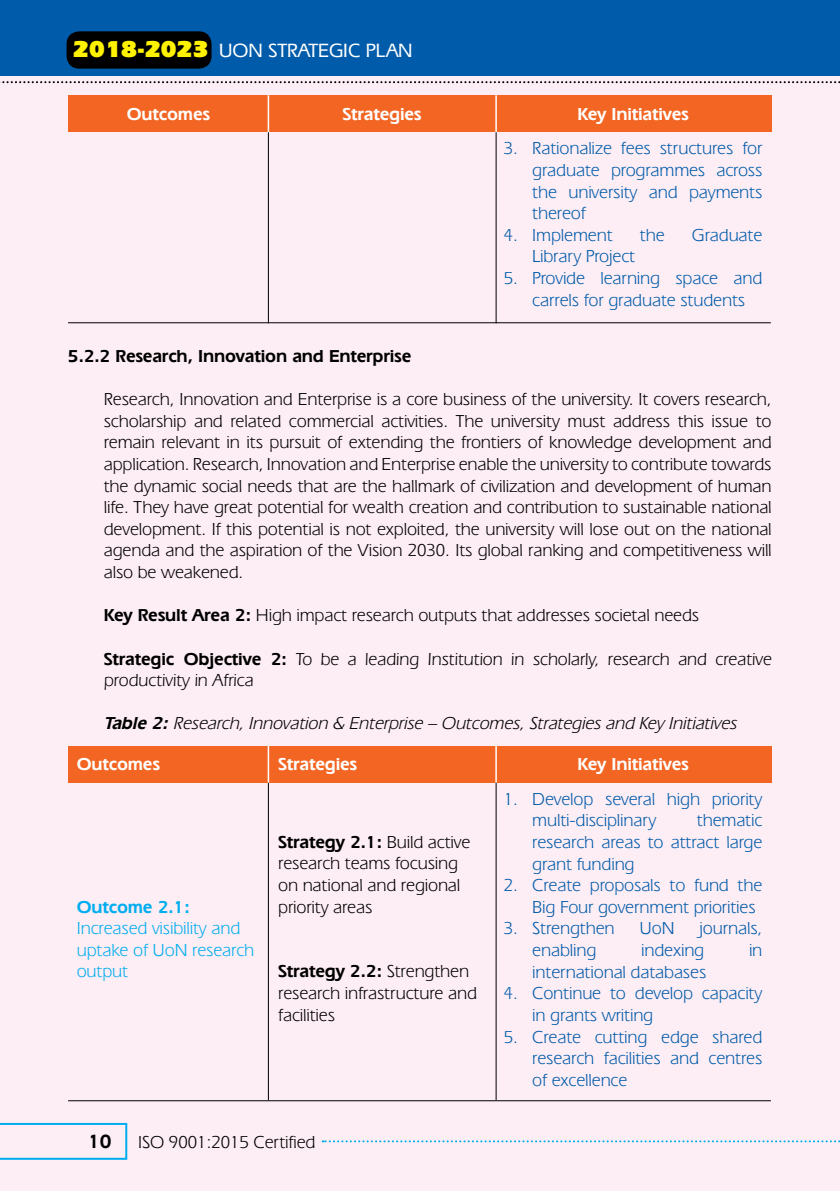
<style>
.page{position:relative;width:840px;height:1191px;background:#fff}
.page>*{position:absolute;margin:0;border:0;box-sizing:border-box;transform-origin:0 0}
.t1{font:900 24px "Eras IT Cby BT";color:#fff200}
.t2{font:500 20px "Eras IT Cby BT";color:#fff}
.t3{font:600 20px "Eras IT Cby BT";color:#000}
.t4{font:18px/21.6px "Eras IT Cby BT";color:#000}
.t5{font:18px/21.6px "Eras IT Cby BT";color:#005baa}
.t6{font:italic 18px "Eras IT Cby BT";color:#000}
.t7{font:600 18px "Eras IT Cby BT";color:#fff}
.t8{font:18px/21.6px "Eras IT Cby BT";color:#00aeef}
.t9{font:600 18px "Eras IT Cby BT";color:#000}
.t10{font:600 18px "Eras IT Cby BT";color:#00aeef}
.s1{font-weight:600}
</style>
<div class="page">
<div style="left:0;top:63px;width:839px;height:1128px;background:#fdedf4"></div>
<div style="left:0;top:0;width:839px;height:76px;background:#005baa"></div>
<svg style="left:0;top:1123px;width:127px;height:36px"></svg>
<svg style="left:0;top:81px;width:840px;height:2px"></svg>
<svg style="left:322px;top:1140px;width:518px;height:2px"></svg>
<div style="left:66px;top:31px;width:145px;height:38px;background:#000;border-radius:13px"></div>
<div style="left:68px;top:95px;width:703px;height:37px;background:#f26522"></div>
<div style="left:68px;top:746px;width:703px;height:36px;background:#f26522"></div>
<hr style="left:268px;top:132px;width:1px;height:191px;background:#000">
<hr style="left:268px;top:782px;width:1px;height:318px;background:#000">
<hr style="left:495px;top:132px;width:1px;height:191px;background:#000">
<hr style="left:495px;top:782px;width:1px;height:318px;background:#000">
<hr style="left:267px;top:95px;width:2px;height:37px;background:#fff">
<hr style="left:267px;top:746px;width:2px;height:36px;background:#fff">
<hr style="left:495px;top:95px;width:1px;height:37px;background:#fff">
<hr style="left:495px;top:746px;width:1px;height:36px;background:#fff">
<hr style="left:68px;top:322px;width:702px;height:1px;background:#000">
<hr style="left:68px;top:1100px;width:702px;height:1px;background:#000">
<h1 class="t1" style="left:74px;top:34px;width:138px">2018-2023</h1>
<p class="t2" style="left:219px;top:39px;width:196px">UON STRATEGIC PLAN</p>
<p class="t7" style="left:127px;top:102px;width:86px">Outcomes</p>
<p class="t7" style="left:342px;top:102px;width:81px">Strategies</p>
<p class="t7" style="left:577px;top:102px;width:114px">Key Initiatives</p>
<p class="t5" style="left:532px;top:137px;width:232px;text-align:justify;text-indent:-28px">3. Rationalize fees structures for graduate programmes across the university and payments thereof</p>
<p class="t5" style="left:504px;top:224px;width:111px">4. Implement</p>
<p class="t5" style="left:640px;top:224px;width:27px">the</p>
<p class="t5" style="left:691px;top:224px;width:73px">Graduate</p>
<p class="t5" style="left:532px;top:245px;width:105px">Library Project</p>
<p class="t5" style="left:532px;top:267px;width:232px;text-indent:-28px">5. Provide learning space and carrels for graduate students</p>
<p class="t9" style="left:68px;top:345px;width:346px">5.2.2 Research, Innovation and Enterprise</p>
<p class="t4" style="left:104px;top:388px;width:670px;text-align:justify">Research, Innovation and Enterprise is a core business of the university. It covers research, scholarship and related commercial activities. The university must address this issue to remain relevant in its pursuit of extending the frontiers of knowledge development and application. Research, Innovation and Enterprise enable the university to contribute towards the dynamic social needs that are the hallmark of civilization and development of human life. They have great potential for wealth creation and contribution to sustainable national development. If this potential is not exploited, the university will lose out on the national agenda and the aspiration of the Vision 2030. Its global ranking and competitiveness will also be weakened.</p>
<p class="t4" style="left:104px;top:604px;width:597px"><span class="s1">Key Result Area 2:</span> High impact research outputs that addresses societal needs</p>
<p class="t4" style="left:104px;top:647px;width:669px"><span class="s1">Strategic Objective 2:</span> To be a leading Institution in scholarly, research and creative productivity in Africa</p>
<p class="t6" style="left:104px;top:712px;width:637px"><span class="s1">Table 2:</span> Research,Innovation &amp; Enterprise – Outcomes,Strategies and Key Initiatives</p>
<p class="t7" style="left:77px;top:753px;width:86px">Outcomes</p>
<p class="t10" style="left:77px;top:895px;width:116px">Outcome 2.1:</p>
<p class="t8" style="left:77px;top:917px;width:180px">Increased visibility and uptake of UoN research output</p>
<p class="t7" style="left:278px;top:753px;width:81px">Strategies</p>
<p class="t4" style="left:278px;top:830px;width:194px"><span class="s1">Strategy 2.1:</span> Build active research teams focusing on national and regional priority areas</p>
<p class="t4" style="left:278px;top:960px;width:201px"><span class="s1">Strategy 2.2:</span> Strengthen research infrastructure and facilities</p>
<p class="t3" style="left:88px;top:1129px;width:26px">10</p>
<p class="t4" style="left:138px;top:1130px;width:180px">ISO 9001:2015 Certified</p>
<p class="t7" style="left:577px;top:753px;width:114px">Key Initiatives</p>
<p class="t5" style="left:532px;top:787px;width:231px;text-indent:-28px">1. Develop several high priority multi-disciplinary</p>
<p class="t5" style="left:532px;top:809px;width:232px;text-align:justify;text-indent:164px">thematic research areas to attract large grant funding</p>
<p class="t5" style="left:532px;top:874px;width:232px;text-indent:-28px">2. Create proposals to fund the<br>Big Four government priorities</p>
<p class="t5" style="left:504px;top:917px;width:113px">3. Strengthen</p>
<p class="t5" style="left:639px;top:917px;width:38px">UoN</p>
<p class="t5" style="left:699px;top:917px;width:65px">journals,</p>
<p class="t5" style="left:532px;top:939px;width:67px">enabling</p>
<p class="t5" style="left:641px;top:939px;width:66px">indexing</p>
<p class="t5" style="left:749px;top:939px;width:16px">in</p>
<p class="t5" style="left:532px;top:960px;width:176px">international databases</p>
<p class="t5" style="left:532px;top:982px;width:231px;text-indent:-28px">4. Continue to develop capacity in grants writing</p>
<p class="t5" style="left:532px;top:1025px;width:232px;text-align:justify;text-indent:-28px">5. Create cutting edge shared research facilities and centres of excellence</p>
</div>
